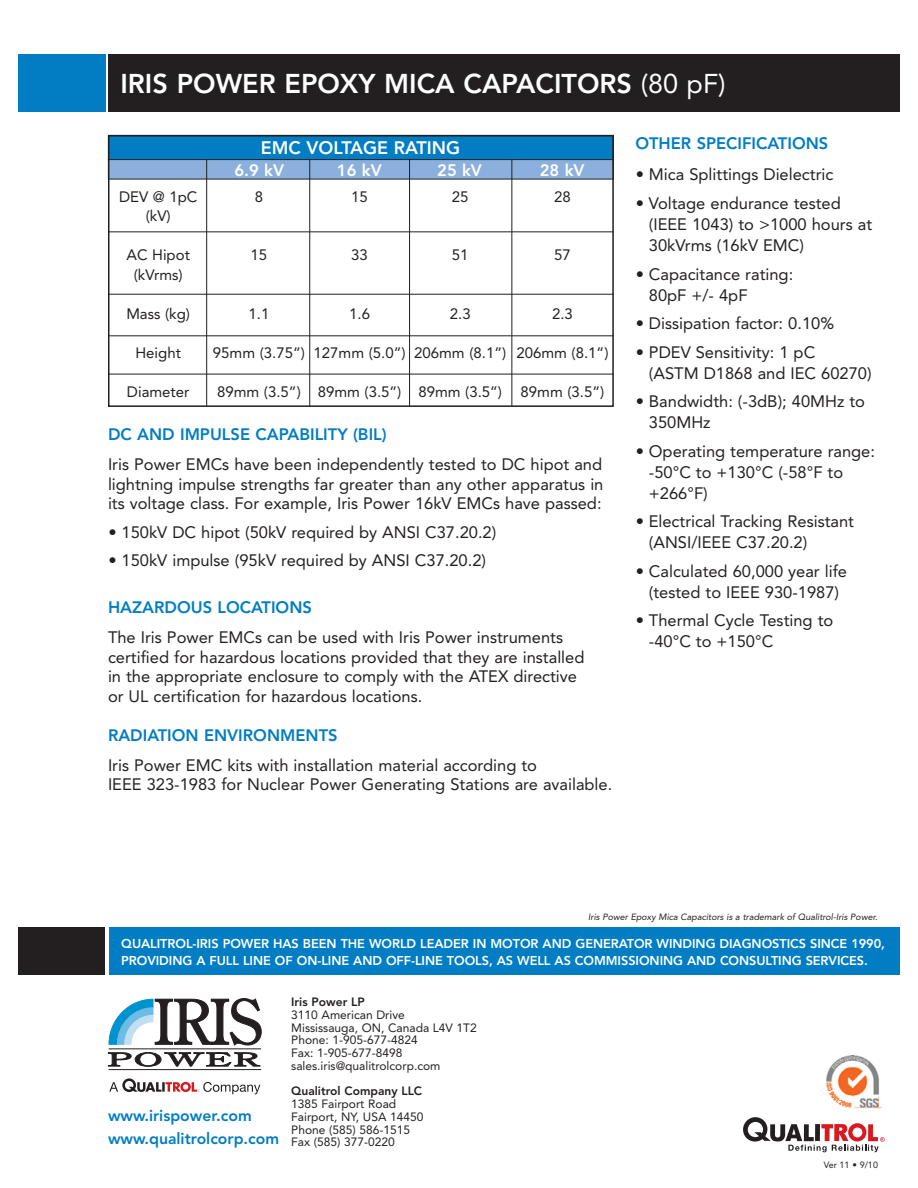
<style>
.page{position:relative;width:918px;height:1188px;background:#fff}
.page>*{position:absolute;margin:0;border:0;box-sizing:border-box;transform-origin:0 0}
.t1{font:800 27px "Avenir";color:#fff}
.t2{font:800 18px "Avenir";color:#fff}
.t3{font:16.5px/21px "Avenir";color:#231f20}
.t4{font:800 16.5px "Avenir";color:#007dc3}
.t5{font:800 16.5px "Avenir";color:#fff}
.t6{font:800 15.75px/23.2px "Avenir";color:#007dc3}
.t7{font:15px "Avenir";color:#231f20}
.t8{font:800 12.75px/16.5px "Avenir";letter-spacing:-.005em;color:#fff}
.t9{font:12px/12.8px "Avenir";color:#231f20}
.t10{font:800 12px "Avenir";color:#231f20}
.t11{font:9px "Avenir";color:#231f20}
.s1{font-weight:400}
</style>
<div class="page">
<div style="left:18px;top:54px;width:88px;height:57px;background:#007dc3"></div>
<div style="left:108px;top:54px;width:792px;height:57px;background:#231f20"></div>
<div style="left:18px;top:927px;width:87px;height:48px;background:#231f20"></div>
<div style="left:109px;top:927px;width:791px;height:48px;background:#007dc3"></div>
<img style="left:826px;top:1055px;width:56px;height:53px">
<hr style="left:109px;top:1069px;width:152px;height:1px;background:#231f20">
<svg style="left:108px;top:998px;width:154px;height:69px"></svg>
<svg style="left:109px;top:1078px;width:151px;height:16px"></svg>
<svg style="left:743px;top:1117px;width:142px;height:35px"></svg>
<div style="left:108px;top:135px;width:505px;height:25px;background:#007dc3"></div>
<div style="left:108px;top:160px;width:505px;height:19px;background:#8bb0dd"></div>
<div style="left:108px;top:159px;width:506px;height:20px;border:1px solid #231f20"></div>
<hr style="left:108px;top:231px;width:506px;height:1px;background:#231f20">
<hr style="left:108px;top:294px;width:506px;height:1px;background:#231f20">
<hr style="left:108px;top:335px;width:506px;height:1px;background:#231f20">
<hr style="left:108px;top:374px;width:506px;height:1px;background:#231f20">
<div style="left:108px;top:135px;width:506px;height:272px;border:2px solid #231f20"></div>
<hr style="left:206px;top:159px;width:1px;height:247px;background:#231f20">
<hr style="left:309px;top:159px;width:1px;height:247px;background:#231f20">
<hr style="left:409px;top:159px;width:1px;height:247px;background:#231f20">
<hr style="left:511px;top:159px;width:1px;height:247px;background:#231f20">
<h1 class="t1" style="left:120px;top:72px;width:607px">IRIS POWER EPOXY MICA CAPACITORS <span class="s1">(80 pF)</span></h1>
<p class="t4" style="left:635px;top:136px;width:194px">OTHER SPECIFICATIONS</p>
<p class="t3" style="left:636px;top:166px;width:199px">• Mica Splittings Dielectric</p>
<p class="t3" style="left:649px;top:194px;width:225px;text-indent:-13px">• Voltage endurance tested (IEEE 1043) to &gt;1000 hours at<br>30kVrms (16kV EMC)</p>
<p class="t3" style="left:649px;top:265px;width:146px;text-indent:-13px">• Capacitance rating:<br>80pF +/- 4pF</p>
<p class="t3" style="left:636px;top:314px;width:200px">• Dissipation factor: 0.10%</p>
<p class="t3" style="left:649px;top:343px;width:224px;text-indent:-13px">• PDEV Sensitivity: 1 pC<br>(ASTM D1868 and IEC 60270)</p>
<p class="t3" style="left:649px;top:392px;width:218px;text-indent:-13px">• Bandwidth: (-3dB); 40MHz to<br>350MHz</p>
<p class="t3" style="left:649px;top:442px;width:228px;text-indent:-13px">• Operating temperature range: -50°C to +130°C (-58°F to +266°F)</p>
<p class="t3" style="left:649px;top:513px;width:207px;text-indent:-13px">• Electrical Tracking Resistant (ANSI/IEEE C37.20.2)</p>
<p class="t3" style="left:636px;top:562px;width:213px;text-align:center">• Calculated 60,000 year life (tested to IEEE 930-1987)</p>
<p class="t3" style="left:649px;top:612px;width:186px;text-indent:-13px">• Thermal Cycle Testing to -40°C to +150°C</p>
<p class="t2" style="left:261px;top:141px;width:201px">EMC VOLTAGE RATING</p>
<p class="t5" style="left:234px;top:163px;width:51px">6.9 kV</p>
<p class="t5" style="left:337px;top:163px;width:46px">16 kV</p>
<p class="t5" style="left:437px;top:163px;width:46px">25 kV</p>
<p class="t5" style="left:540px;top:163px;width:46px">28 kV</p>
<p class="t7" style="left:119px;top:191px;width:80px">DEV @ 1pC</p>
<p class="t7" style="left:255px;top:191px;width:10px">8</p>
<p class="t7" style="left:351px;top:191px;width:18px">15</p>
<p class="t7" style="left:452px;top:191px;width:18px">25</p>
<p class="t7" style="left:554px;top:191px;width:18px">28</p>
<p class="t7" style="left:146px;top:210px;width:26px">(kV)</p>
<p class="t7" style="left:126px;top:249px;width:65px">AC Hipot</p>
<p class="t7" style="left:251px;top:249px;width:18px">15</p>
<p class="t7" style="left:351px;top:249px;width:18px">33</p>
<p class="t7" style="left:452px;top:249px;width:18px">51</p>
<p class="t7" style="left:554px;top:249px;width:18px">57</p>
<p class="t7" style="left:134px;top:269px;width:50px">(kVrms)</p>
<p class="t7" style="left:126px;top:308px;width:65px">Mass (kg)</p>
<p class="t7" style="left:249px;top:308px;width:22px">1.1</p>
<p class="t7" style="left:349px;top:308px;width:22px">1.6</p>
<p class="t7" style="left:450px;top:308px;width:22px">2.3</p>
<p class="t7" style="left:552px;top:308px;width:22px">2.3</p>
<p class="t7" style="left:135px;top:347px;width:47px">Height</p>
<p class="t7" style="left:213px;top:347px;width:397px">95mm (3.75”) 127mm (5.0”) 206mm (8.1”) 206mm (8.1”)</p>
<p class="t7" style="left:127px;top:386px;width:64px">Diameter</p>
<p class="t7" style="left:217px;top:386px;width:389px">89mm (3.5”) 89mm (3.5”) 89mm (3.5”) 89mm (3.5”)</p>
<p class="t4" style="left:108px;top:427px;width:280px">DC AND IMPULSE CAPABILITY (BIL)</p>
<p class="t3" style="left:108px;top:456px;width:497px;line-height:19.5px;text-align:justify">Iris Power EMCs have been independently tested to DC hipot and lightning impulse strengths far greater than any other apparatus in its voltage class. For example, Iris Power 16kV EMCs have passed:</p>
<p class="t3" style="left:109px;top:523px;width:389px">• 150kV DC hipot (50kV required by ANSI C37.20.2)</p>
<p class="t3" style="left:109px;top:551px;width:379px">• 150kV impulse (95kV required by ANSI C37.20.2)</p>
<p class="t4" style="left:108px;top:600px;width:205px">HAZARDOUS LOCATIONS</p>
<p class="t3" style="left:108px;top:629px;width:478px;line-height:19.5px">The Iris Power EMCs can be used with Iris Power instruments certified for hazardous locations provided that they are installed in the appropriate enclosure to comply with the ATEX directive or UL certification for hazardous locations.</p>
<p class="t4" style="left:108px;top:728px;width:231px">RADIATION ENVIRONMENTS</p>
<p class="t3" style="left:108px;top:757px;width:506px;line-height:19.5px">Iris Power EMC kits with installation material according to<br>IEEE 323-1983 for Nuclear Power Generating Stations are available.</p>
<p class="t11" style="left:588px;top:913px;width:292px">Iris Power Epoxy Mica Capacitors is a trademark of Qualitrol-Iris Power.</p>
<p class="t8" style="left:121px;top:937px;width:765px">QUALITROL-IRIS POWER HAS BEEN THE WORLD LEADER IN MOTOR AND GENERATOR WINDING DIAGNOSTICS SINCE 1990,<br>PROVIDING A FULL LINE OF ON-LINE AND OFF-LINE TOOLS, AS WELL AS COMMISSIONING AND CONSULTING SERVICES.</p>
<p class="t10" style="left:291px;top:997px;width:75px">Iris Power LP</p>
<p class="t9" style="left:291px;top:1009px;width:187px">3110 American Drive<br>Mississauga, ON, Canada L4V 1T2<br>Phone: 1-905-677-4824<br>Fax: 1-905-677-8498 sales.iris@qualitrolcorp.com</p>
<p class="t10" style="left:291px;top:1086px;width:132px">Qualitrol Company LLC</p>
<p class="t9" style="left:291px;top:1099px;width:134px">1385 Fairport Road<br>Fairport, NY, USA 14450<br>Phone (585) 586-1515<br>Fax (585) 377-0220</p>
<p class="t6" style="left:108px;top:1105px;width:173px">www.irispower.com www.qualitrolcorp.com</p>
<p class="t11" style="left:824px;top:1161px;width:56px">Ver 11 • 9/10</p>
</div>
